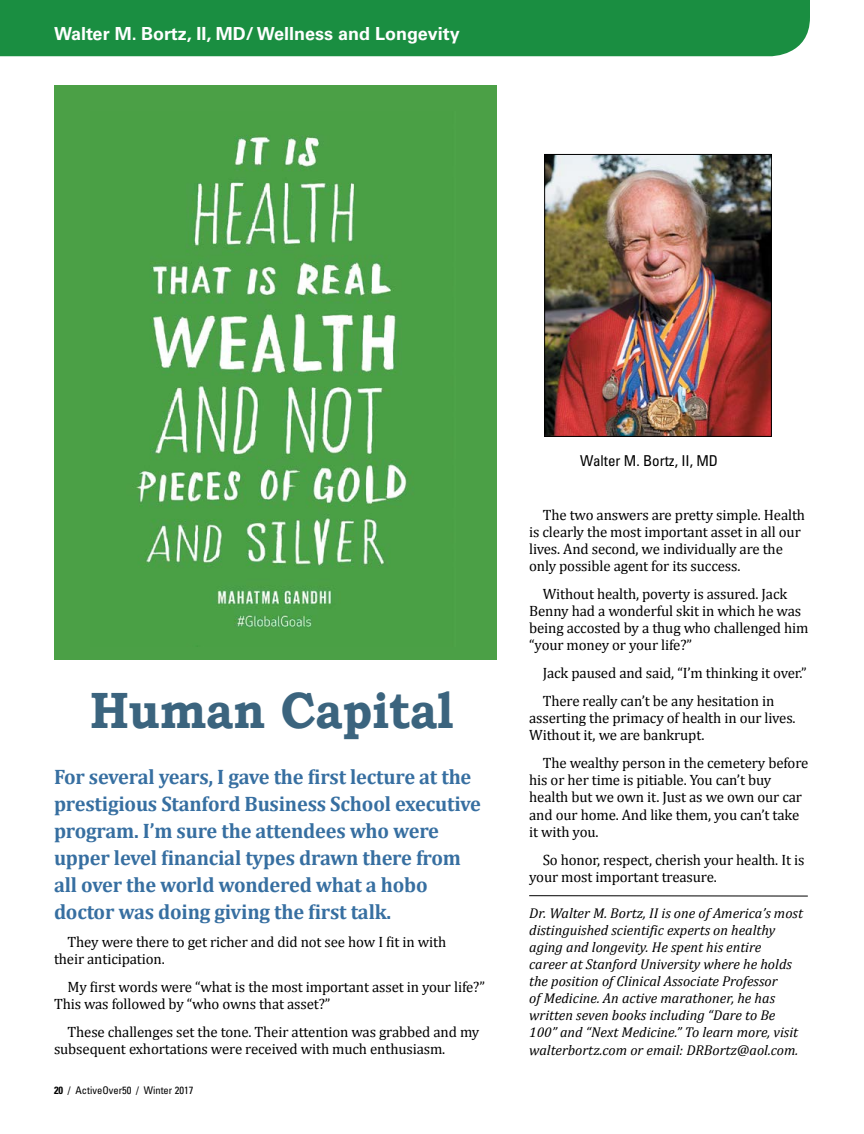
<style>
.page{position:relative;width:864px;height:1134px;background:#fff}
.page>*{position:absolute;margin:0;border:0;box-sizing:border-box;transform-origin:0 0}
.t1{font:700 51px "Bookman Old Style";letter-spacing:-.01em;color:#3b647e;scale:.93 1}
.t2{font:700 21px/27px "Cambria";letter-spacing:-.01em;color:#376fa1}
.t3{font:700 18px "Univers";color:#fff}
.t4{font:15px/17.1px "Cambria";letter-spacing:-.01em;color:#000}
.t5{font:condensed 15px "Univers";color:#000}
.t6{font:italic 14.25px/17.1px "Cambria";color:#000}
.t7{font:condensed 10.5px "Univers LT Std";color:#000}
.s1{font-weight:700}
</style>
<div class="page">
<div style="left:0;top:0;width:810px;height:56px;background:#1a8e41"></div>
<img style="left:546px;top:156px;width:224px;height:279px">
<div style="left:544px;top:154px;width:228px;height:283px;border:1px solid #000"></div>
<hr style="left:529px;top:895px;width:279px;height:1px;background:#000">
<div style="left:55px;top:85px;width:442px;height:575px;background:#4ba046"></div>
<img style="left:136px;top:135px;width:272px;height:493px">
<p class="t3" style="left:54px;top:24px;width:407px">Walter M. Bortz, II, MD/ Wellness and Longevity</p>
<h1 class="t1" style="left:90px;top:680px;width:392px">Human Capital</h1>
<p class="t2" style="left:54px;top:762px;width:428px">For several years, I gave the first lecture at the prestigious Stanford Business School executive program. I’m sure the attendees who were upper level financial types drawn there from all over the world wondered what a hobo doctor was doing giving the first talk.</p>
<p class="t4" style="left:54px;top:933px;width:394px;text-indent:14px">They were there to get richer and did not see how I fit in with their anticipation.</p>
<p class="t4" style="left:54px;top:978px;width:433px;text-indent:13px">My first words were “what is the most important asset in your life?”<br>This was followed by “who owns that asset?”</p>
<p class="t4" style="left:54px;top:1023px;width:427px;text-indent:13px">These challenges set the tone. Their attention was grabbed and my subsequent exhortations were received with much enthusiasm.</p>
<p class="t7" style="left:54px;top:1084px;width:141px"><span class="s1">20</span> / ActiveOver50 / Winter 2017</p>
<p class="t5" style="left:580px;top:451px;width:139px">Walter M. Bortz, II, MD</p>
<p class="t4" style="left:529px;top:506px;width:277px;text-indent:13px">The two answers are pretty simple. Health is clearly the most important asset in all our lives. And second, we individually are the only possible agent for its success.</p>
<p class="t4" style="left:529px;top:585px;width:281px;text-indent:13px">Without health, poverty is assured. Jack Benny had a wonderful skit in which he was being accosted by a thug who challenged him “your money or your life?”</p>
<p class="t4" style="left:543px;top:659px;width:266px;line-height:27.9px">Jack paused and said, “I’m thinking it over.”<br>There really can’t be any hesitation in</p>
<p class="t4" style="left:529px;top:709px;width:268px">asserting the primacy of health in our lives.<br>Without it, we are bankrupt.</p>
<p class="t4" style="left:529px;top:754px;width:281px;text-indent:13px">The wealthy person in the cemetery before his or her time is pitiable. You can’t buy health but we own it. Just as we own our car and our home. And like them, you can’t take it with you.</p>
<p class="t4" style="left:529px;top:851px;width:277px;text-indent:13px">So honor, respect, cherish your health. It is your most important treasure.</p>
<p class="t6" style="left:529px;top:904px;width:275px">Dr. Walter M. Bortz, II is one of America’s most distinguished scientific experts on healthy aging and longevity. He spent his entire<br>career at Stanford University where he holds the position of Clinical Associate Professor<br>of Medicine. An active marathoner, he has written seven books including “Dare to Be 100” and “Next Medicine.” To learn more, visit walterbortz.com or email: DRBortz@aol.com.</p>
</div>
